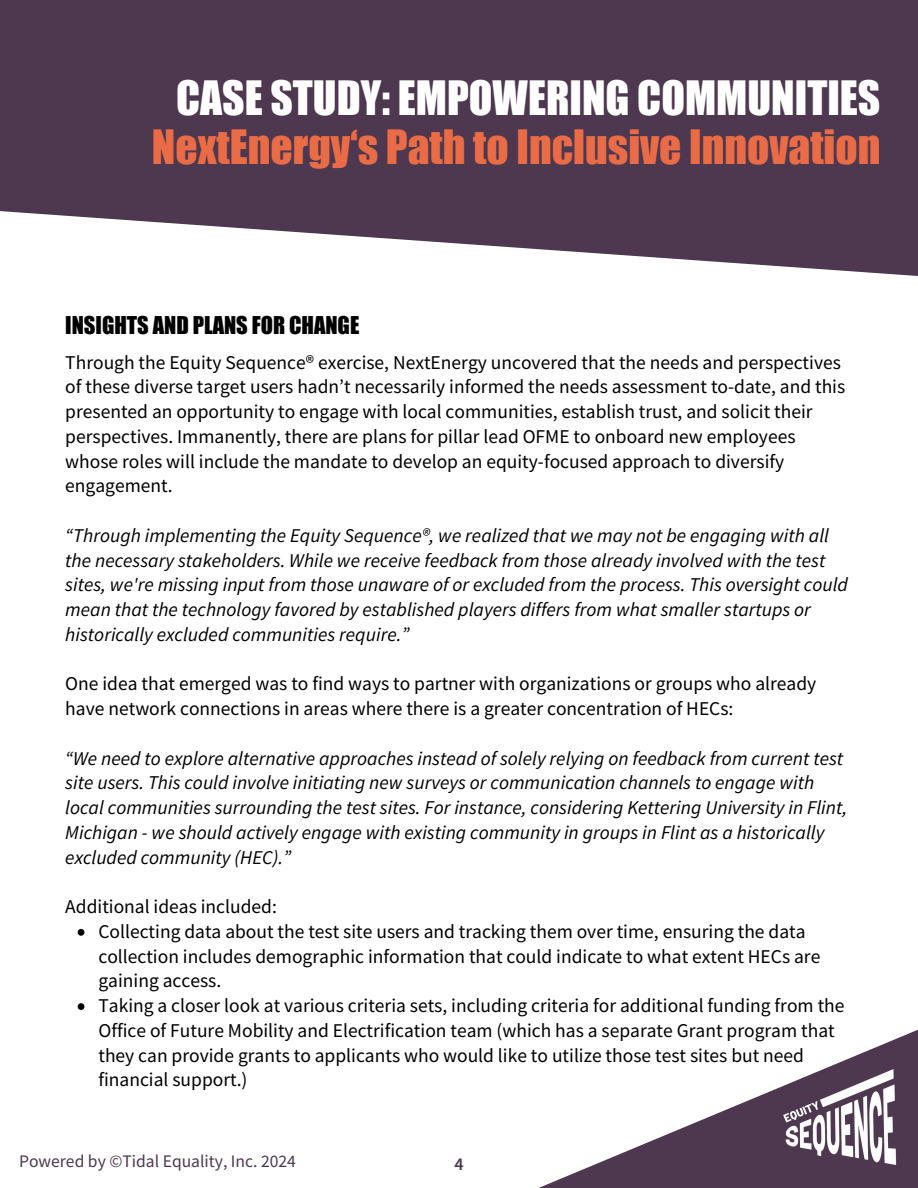
<style>
.page{position:relative;width:918px;height:1188px;background:#fff}
.page>*{position:absolute;margin:0;border:0;box-sizing:border-box;transform-origin:0 0}
.t1{font:43.5px/49.5px "Impact";color:#ea6c46;text-align:center}
.t2{font:22.5px "Impact";color:#000}
.t3{font:19.5px/24.8px "Source Sans Pro";color:#000}
.t4{font:italic 19.5px/24.8px "Source Sans Pro";color:#000}
.t5{font:600 18px "Source Sans Pro";color:#4d384f}
.t6{font:17.55px "Source Sans Pro";color:#4d384f}
.s1{color:#fff}
</style>
<div class="page">
<svg style="left:77px;top:931px;width:841px;height:257px"></svg>
<img style="left:778px;top:1066px;width:122px;height:101px">
<svg style="left:78px;top:929px;width:6px;height:7px"></svg>
<svg style="left:78px;top:1003px;width:6px;height:7px"></svg>
<svg style="left:0;top:0;width:918px;height:276px;background:#624f63"></svg>
<p class="t1" style="left:152px;top:73px;width:730px"><span class="s1">CASE STUDY: EMPOWERING COMMUNITIES<br></span>NextEnergy‘s Path to Inclusive Innovation</p>
<p class="t2" style="left:65px;top:311px;width:296px">INSIGHTS AND PLANS FOR CHANGE</p>
<p class="t3" style="left:65px;top:349px;width:781px">Through the Equity Sequence® exercise, NextEnergy uncovered that the needs and perspectives of these diverse target users hadn’t necessarily informed the needs assessment to-date, and this presented an opportunity to engage with local communities, establish trust, and solicit their perspectives. Immanently, there are plans for pillar lead OFME to onboard new employees whose roles will include the mandate to develop an equity-focused approach to diversify engagement.</p>
<p class="t4" style="left:65px;top:523px;width:784px">“Through implementing the Equity Sequence®, we realized that we may not be engaging with all the necessary stakeholders. While we receive feedback from those already involved with the test sites, we're missing input from those unaware of or excluded from the process. This oversight could mean that the technology favored by established players differs from what smaller startups or historically excluded communities require.”</p>
<p class="t3" style="left:65px;top:671px;width:753px">One idea that emerged was to find ways to partner with organizations or groups who already have network connections in areas where there is a greater concentration of HECs:</p>
<p class="t4" style="left:65px;top:745px;width:783px">“We need to explore alternative approaches instead of solely relying on feedback from current test site users. This could involve initiating new surveys or communication channels to engage with local communities surrounding the test sites. For instance, considering Kettering University in Flint, Michigan - we should actively engage with existing community in groups in Flint as a historically excluded community (HEC).”</p>
<p class="t3" style="left:65px;top:894px;width:213px">Additional ideas included:</p>
<p class="t3" style="left:98px;top:919px;width:723px">Collecting data about the test site users and tracking them over time, ensuring the data collection includes demographic information that could indicate to what extent HECs are gaining access.</p>
<p class="t3" style="left:98px;top:993px;width:748px">Taking a closer look at various criteria sets, including criteria for additional funding from the Office of Future Mobility and Electrification team (which has a separate Grant program that they can provide grants to applicants who would like to utilize those test sites but need financial support.)</p>
<p class="t6" style="left:19px;top:1150px;width:278px">Powered by ©Tidal Equality, Inc. 2024</p>
<h1 class="t5" style="left:454px;top:1152px;width:11px">4</h1>
</div>
